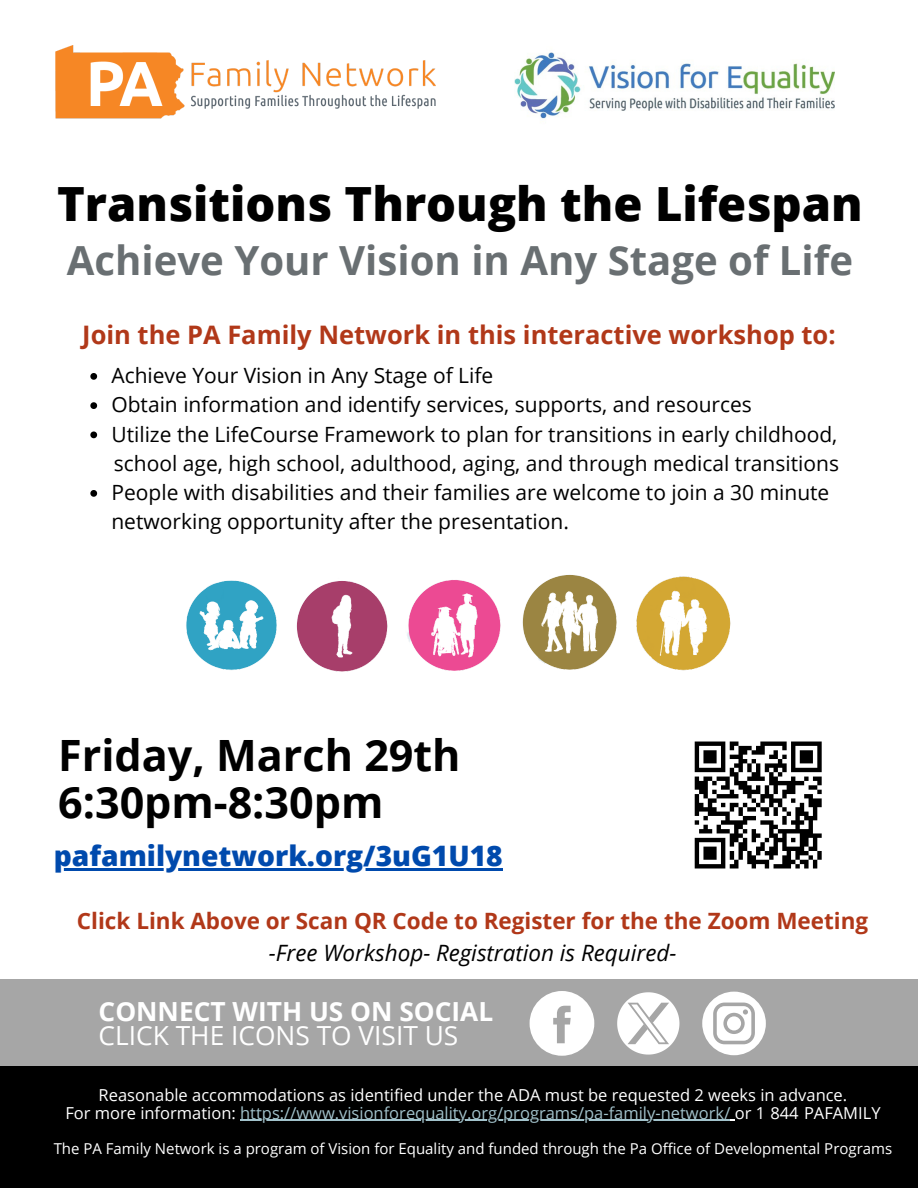
<style>
.page{position:relative;width:918px;height:1188px;background:#fff}
.page>*{position:absolute;margin:0;border:0;box-sizing:border-box;transform-origin:0 0}
.t1{font:800 47.1px "Open Sans";color:#000}
.t2{font:700 43.2px/46.8px "Open Sans";color:#000}
.t3{font:700 40.2px "Open Sans";color:#696f72}
.t4{font:800 28.2px "Open Sans";color:#004aad}
.t5{font:26.25px "Open Sans";color:#fff}
.t6{font:700 26.25px "Open Sans";color:#fff}
.t7{font:700 25.5px "Open Sans";color:#b13819}
.t8{font:700 22.5px "Open Sans";color:#b13819}
.t9{font:italic 22.5px "Open Sans";color:#000}
.t10{font:21px/29.2px "Open Sans";color:#000}
.t11{font:16.5px/18px "Open Sans";color:#fff;text-align:center}
.t12{font:15px "Open Sans";color:#fff}
.s1{color:#a2c2cb}
</style>
<div class="page">
<div style="left:0;top:980px;width:918px;height:208px;background:#a6a6a6"></div>
<div style="left:0;top:1066px;width:918px;height:122px;background:#000"></div>
<hr style="left:240px;top:1120px;width:490px;height:1px;background:#a2c2cb">
<hr style="left:54px;top:868px;width:449px;height:3px;background:#004aad">
<img style="left:514px;top:52px;width:321px;height:67px">
<img style="left:55px;top:45px;width:380px;height:74px">
<svg style="left:90px;top:373px;width:7px;height:7px"></svg>
<svg style="left:90px;top:402px;width:7px;height:7px"></svg>
<svg style="left:90px;top:432px;width:7px;height:6px"></svg>
<svg style="left:90px;top:490px;width:7px;height:7px"></svg>
<img style="left:186px;top:580px;width:91px;height:90px">
<img style="left:296px;top:581px;width:92px;height:91px">
<img style="left:407px;top:580px;width:94px;height:91px">
<img style="left:522px;top:575px;width:95px;height:95px">
<img style="left:637px;top:576px;width:94px;height:95px">
<svg style="left:695px;top:742px;width:127px;height:127px"></svg>
<hr style="left:791px;top:768px;width:31px;height:4px;background:#000">
<svg style="left:530px;top:991px;width:64px;height:65px"></svg>
<svg style="left:617px;top:992px;width:62px;height:62px"></svg>
<svg style="left:702px;top:992px;width:64px;height:63px"></svg>
<p class="t1" style="left:57px;top:170px;width:807px">Transitions Through the Lifespan</p>
<p class="t3" style="left:67px;top:232px;width:788px">Achieve Your Vision in Any Stage of Life</p>
<p class="t7" style="left:82px;top:317px;width:755px">Join the PA Family Network in this interactive workshop to:</p>
<p class="t10" style="left:111px;top:360px;width:383px">Achieve Your Vision in Any Stage of Life</p>
<p class="t10" style="left:111px;top:390px;width:642px">Obtain information and identify services, supports, and resources</p>
<p class="t10" style="left:111px;top:419px;width:729px">Utilize the LifeCourse Framework to plan for transitions in early childhood, school age, high school, adulthood, aging, and through medical transitions</p>
<p class="t10" style="left:111px;top:477px;width:719px">People with disabilities and their families are welcome to join a 30 minute networking opportunity after the presentation.</p>
<p class="t2" style="left:58px;top:731px;width:404px">Friday, March 29th<br>6:30pm-8:30pm</p>
<p class="t4" style="left:54px;top:836px;width:450px">pafamilynetwork.org/3uG1U18</p>
<p class="t8" style="left:77px;top:905px;width:793px">Click Link Above or Scan QR Code to Register for the the Zoom Meeting</p>
<p class="t9" style="left:269px;top:936px;width:409px">-Free Workshop- Registration is Required-</p>
<p class="t6" style="left:99px;top:993px;width:396px">CONNECT WITH US ON SOCIAL</p>
<p class="t5" style="left:99px;top:1017px;width:361px">CLICK THE ICONS TO VISIT US</p>
<p class="t11" style="left:65px;top:1085px;width:817px">Reasonable accommodations as identified under the ADA must be requested 2 weeks in advance.<br>For more information: <span class="s1">https://www.visionforequality.org/programs/pa-family-network/</span> or 1 844 PAFAMILY</p>
<p class="t12" style="left:54px;top:1138px;width:840px">The PA Family Network is a program of Vision for Equality and funded through the Pa Office of Developmental Programs</p>
</div>
